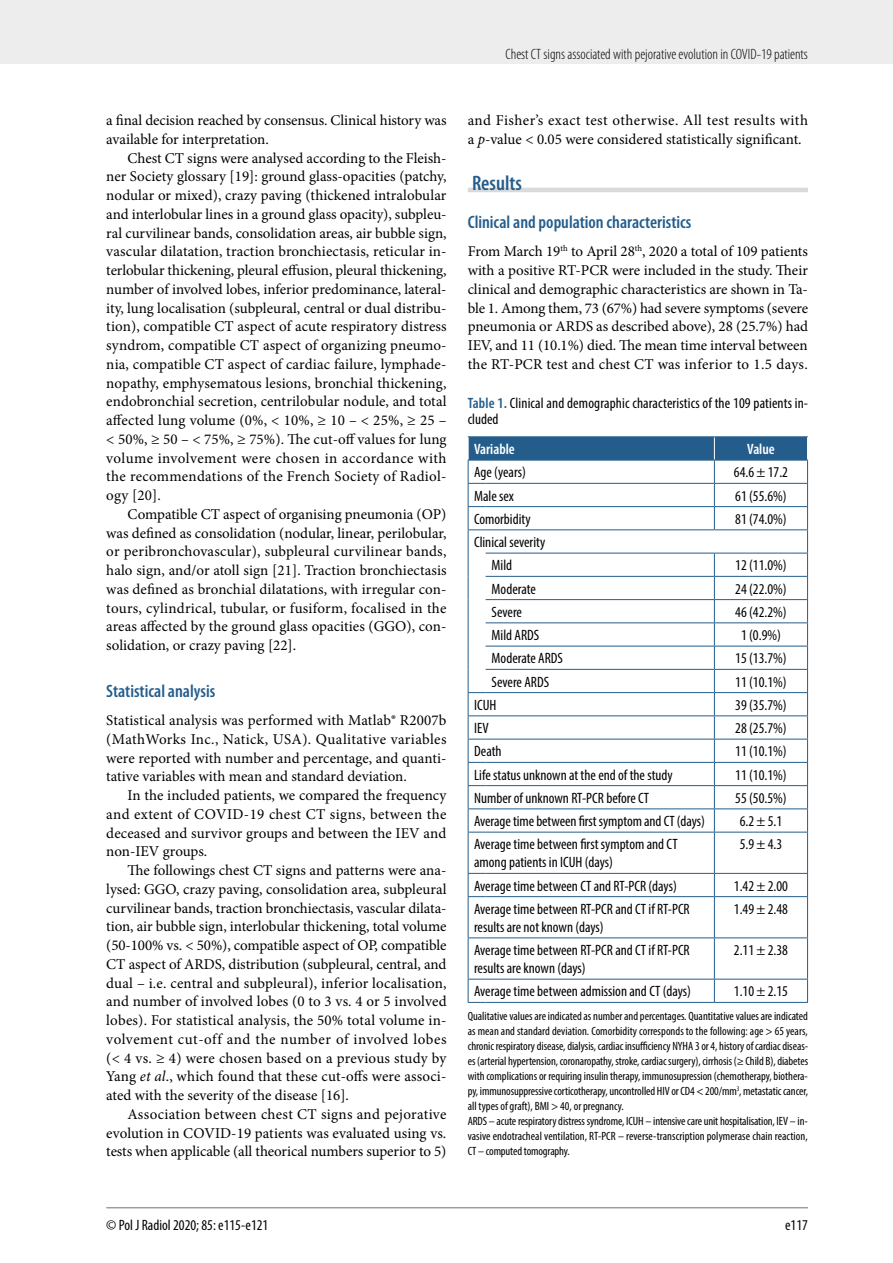
<style>
.page{position:relative;width:893px;height:1263px;background:#fff}
.page>*{position:absolute;margin:0;border:0;box-sizing:border-box;transform-origin:0 0}
.t1{font:600 condensed 21px "Myriad Pro";color:#245d8c}
.t2{font:600 condensed 18px "Myriad Pro";color:#245d8c}
.t3{font:15px/18.8px "Minion Pro";color:#000;text-align:justify}
.t4{font:condensed 15px/18px "Myriad Pro";color:#000}
.t5{font:300 condensed 15px "Myriad Pro";color:#000}
.t6{font:600 condensed 15px "Myriad Pro";color:#fff}
.t7{font:condensed 12px/15px "Myriad Pro";letter-spacing:-.005em;color:#000}
.s1{font-style:italic}
.s2{font-weight:600;color:#245d8c}
</style>
<div class="page">
<div style="left:0;top:0;width:893px;height:64px;background:#ededed"></div>
<hr style="left:106px;top:1207px;width:702px;height:1px;background:#9d9d9c">
<hr style="left:468px;top:188px;width:340px;height:4px;background:#dadada">
<hr style="left:714px;top:873px;width:94px;height:1px;background:#245d8c">
<hr style="left:714px;top:896px;width:94px;height:1px;background:#245d8c">
<hr style="left:714px;top:937px;width:94px;height:1px;background:#245d8c">
<hr style="left:807px;top:832px;width:1px;height:41px;background:#245d8c">
<svg style="left:807px;top:874px;width:1px;height:22px"></svg>
<hr style="left:807px;top:897px;width:1px;height:40px;background:#245d8c">
<hr style="left:807px;top:938px;width:1px;height:41px;background:#245d8c">
<hr style="left:714px;top:979px;width:94px;height:1px;background:#245d8c">
<svg style="left:807px;top:979px;width:1px;height:23px"></svg>
<hr style="left:714px;top:1002px;width:94px;height:1px;background:#245d8c">
<svg style="left:468px;top:436px;width:340px;height:397px"></svg>
<hr style="left:468px;top:832px;width:1px;height:41px;background:#245d8c">
<hr style="left:486px;top:832px;width:228px;height:1px;background:#245d8c">
<hr style="left:714px;top:832px;width:1px;height:41px;background:#245d8c">
<hr style="left:486px;top:873px;width:228px;height:1px;background:#245d8c">
<svg style="left:714px;top:874px;width:1px;height:22px"></svg>
<svg style="left:468px;top:873px;width:18px;height:24px"></svg>
<hr style="left:468px;top:897px;width:1px;height:40px;background:#245d8c">
<hr style="left:486px;top:896px;width:228px;height:1px;background:#245d8c">
<hr style="left:714px;top:897px;width:1px;height:40px;background:#245d8c">
<svg style="left:468px;top:937px;width:18px;height:1px"></svg>
<hr style="left:468px;top:938px;width:1px;height:41px;background:#245d8c">
<hr style="left:486px;top:937px;width:228px;height:1px;background:#245d8c">
<hr style="left:714px;top:938px;width:1px;height:41px;background:#245d8c">
<hr style="left:486px;top:979px;width:228px;height:1px;background:#245d8c">
<svg style="left:714px;top:979px;width:1px;height:23px"></svg>
<svg style="left:468px;top:979px;width:18px;height:24px"></svg>
<hr style="left:486px;top:1002px;width:228px;height:1px;background:#245d8c">
<p class="t3" style="left:106px;top:111px;width:342px">a final decision reached by consensus. Clinical history was available for interpretation.</p>
<p class="t3" style="left:106px;top:148px;width:342px;text-indent:21px">Chest CT signs were analysed according to the Fleish&shy;ner Society glossary [19]: ground glass-opacities (patchy, nodular or mixed), crazy paving (thickened intralobular and interlobular lines in a ground glass opacity), subpleu&shy;ral curvilinear bands, consolidation areas, air bubble sign, vascular dilatation, traction bronchiectasis, reticular in&shy;terlobular thickening, pleural effusion, pleural thickening, number of involved lobes, inferior predominance, lateral&shy;ity, lung localisation (subpleural, central or dual distribu&shy;tion), compatible CT aspect of acute respiratory distress syndrom, compatible CT aspect of organizing pneumo&shy;nia, compatible CT aspect of cardiac failure, lymphade&shy;nopathy, emphysematous lesions, bronchial thickening, endobronchial secretion, centrilobular nodule, and total affected lung volume (0%, &lt; 10%, ≥ 10 – &lt; 25%, ≥ 25 – &lt; 50%, ≥ 50 – &lt; 75%, ≥ 75%). The cut-off values for lung volume involvement were chosen in accordance with the recommendations of the French Society of Radiol&shy;ogy [20].</p>
<p class="t3" style="left:106px;top:505px;width:342px;text-indent:21px">Compatible CT aspect of organising pneumonia (OP) was defined as consolidation (nodular, linear, perilobular, or peribronchovascular), subpleural curvilinear bands, halo sign, and/or atoll sign [21]. Traction bronchiectasis was defined as bronchial dilatations, with irregular con&shy;tours, cylindrical, tubular, or fusiform, focalised in the areas affected by the ground glass opacities (GGO), con&shy;solidation, or crazy paving [22].</p>
<p class="t2" style="left:106px;top:679px;width:110px">Statistical analysis</p>
<p class="t3" style="left:106px;top:711px;width:342px">Statistical analysis was performed with Matlab® R2007b (MathWorks Inc., Natick, USA). Qualitative variables were reported with number and percentage, and quanti&shy;tative variables with mean and standard deviation.</p>
<p class="t3" style="left:106px;top:786px;width:342px;text-indent:21px">In the included patients, we compared the frequency and extent of COVID-19 chest CT signs, between the deceased and survivor groups and between the IEV and non-IEV groups.</p>
<p class="t3" style="left:106px;top:861px;width:342px;text-indent:21px">The followings chest CT signs and patterns were ana&shy;lysed: GGO, crazy paving, consolidation area, subpleural curvilinear bands, traction bronchiectasis, vascular dilata&shy;tion, air bubble sign, interlobular thickening, total volume (50-100% vs. &lt; 50%), compatible aspect of OP, compatible CT aspect of ARDS, distribution (subpleural, central, and dual – i.e. central and subpleural), inferior localisation, and number of involved lobes (0 to 3 vs. 4 or 5 involved lobes). For statistical analysis, the 50% total volume in&shy;volvement cut-off and the number of involved lobes (&lt; 4 vs. ≥ 4) were chosen based on a previous study by Yang <span class="s1">et al</span>., which found that these cut-offs were associ&shy;ated with the severity of the disease [16].</p>
<p class="t3" style="left:106px;top:1105px;width:342px;text-indent:21px">Association between chest CT signs and pejorative evolution in COVID-19 patients was evaluated using vs. tests when applicable (all theorical numbers superior to 5)</p>
<p class="t5" style="left:505px;top:45px;width:304px">Chest CT signs associated with pejorative evolution in COVID-19 patients</p>
<p class="t3" style="left:468px;top:111px;width:342px">and Fisher’s exact test otherwise. All test results with a <span class="s1">p</span>-value &lt; 0.05 were considered statistically significant.</p>
<h1 class="t1" style="left:472px;top:170px;width:51px">Results</h1>
<p class="t2" style="left:468px;top:211px;width:225px">Clinical and population characteristics</p>
<p class="t3" style="left:468px;top:242px;width:342px">From March 19<sup>th</sup> to April 28<sup>th</sup>, 2020 a total of 109 patients with a positive RT-PCR were included in the study. Their clinical and demographic characteristics are shown in Ta&shy;ble 1. Among them, 73 (67%) had severe symptoms (severe pneumonia or ARDS as described above), 28 (25.7%) had IEV, and 11 (10.1%) died. The mean time interval between the RT-PCR test and chest CT was inferior to 1.5 days.</p>
<p class="t4" style="left:468px;top:394px;width:342px;line-height:16.5px"><span class="s2">Table 1.</span> Clinical and demographic characteristics of the 109 patients in&shy;cluded</p>
<p class="t6" style="left:474px;top:440px;width:42px">Variable</p>
<p class="t6" style="left:747px;top:440px;width:29px">Value</p>
<p class="t4" style="left:474px;top:463px;width:53px">Age (years)</p>
<p class="t4" style="left:734px;top:463px;width:56px">64.6 ± 17.2</p>
<p class="t4" style="left:474px;top:486px;width:41px">Male sex</p>
<p class="t4" style="left:735px;top:486px;width:53px">61 (55.6%)</p>
<p class="t4" style="left:474px;top:510px;width:58px">Comorbidity</p>
<p class="t4" style="left:735px;top:510px;width:53px">81 (74.0%)</p>
<p class="t4" style="left:492px;top:530px;width:55px;line-height:23.2px;text-indent:-17px">Clinical severity<br>Mild</p>
<p class="t4" style="left:735px;top:556px;width:53px">12 (11.0%)</p>
<p class="t4" style="left:492px;top:579px;width:46px">Moderate</p>
<p class="t4" style="left:735px;top:579px;width:53px">24 (22.0%)</p>
<p class="t4" style="left:492px;top:603px;width:32px">Severe</p>
<p class="t4" style="left:735px;top:603px;width:53px">46 (42.2%)</p>
<p class="t4" style="left:492px;top:626px;width:49px">Mild ARDS</p>
<p class="t4" style="left:741px;top:626px;width:41px">1 (0.9%)</p>
<p class="t4" style="left:492px;top:649px;width:73px">Moderate ARDS</p>
<p class="t4" style="left:735px;top:649px;width:53px">15 (13.7%)</p>
<p class="t4" style="left:492px;top:672px;width:59px">Severe ARDS</p>
<p class="t4" style="left:735px;top:672px;width:53px">11 (10.1%)</p>
<p class="t4" style="left:474px;top:696px;width:24px">ICUH</p>
<p class="t4" style="left:735px;top:696px;width:53px">39 (35.7%)</p>
<p class="t4" style="left:474px;top:719px;width:16px">IEV</p>
<p class="t4" style="left:735px;top:719px;width:53px">28 (25.7%)</p>
<p class="t4" style="left:474px;top:742px;width:29px">Death</p>
<p class="t4" style="left:735px;top:742px;width:53px">11 (10.1%)</p>
<p class="t4" style="left:474px;top:765px;width:200px">Life status unknown at the end of the study</p>
<p class="t4" style="left:735px;top:765px;width:53px">11 (10.1%)</p>
<p class="t4" style="left:474px;top:789px;width:177px">Number of unknown RT-PCR before CT</p>
<p class="t4" style="left:735px;top:789px;width:53px">55 (50.5%)</p>
<p class="t4" style="left:474px;top:812px;width:232px">Average time between first symptom and CT (days)</p>
<p class="t4" style="left:740px;top:812px;width:44px">6.2 ± 5.1</p>
<p class="t4" style="left:474px;top:835px;width:205px">Average time between first symptom and CT among patients in ICUH (days)</p>
<p class="t4" style="left:740px;top:835px;width:44px">5.9 ± 4.3</p>
<p class="t4" style="left:474px;top:876px;width:204px">Average time between CT and RT-PCR (days)</p>
<p class="t4" style="left:734px;top:876px;width:56px">1.42 ± 2.00</p>
<p class="t4" style="left:474px;top:900px;width:217px">Average time between RT-PCR and CT if RT-PCR results are not known (days)</p>
<p class="t4" style="left:734px;top:900px;width:56px">1.49 ± 2.48</p>
<p class="t4" style="left:474px;top:941px;width:217px">Average time between RT-PCR and CT if RT-PCR results are known (days)</p>
<p class="t4" style="left:734px;top:941px;width:56px">2.11 ± 2.38</p>
<p class="t4" style="left:474px;top:982px;width:218px">Average time between admission and CT (days)</p>
<p class="t4" style="left:734px;top:982px;width:56px">1.10 ± 2.15</p>
<p class="t7" style="left:468px;top:1009px;width:342px">Qualitative values are indicated as number and percentages. Quantitative values are indicated as mean and standard deviation. Comorbidity corresponds to the following: age &gt; 65 years, chronic respiratory disease, dialysis, cardiac insufficiency NYHA 3 or 4, history of cardiac diseas&shy;es (arterial hypertension, coronaropathy, stroke, cardiac surgery), cirrhosis (≥ Child B), diabetes with complications or requiring insulin therapy, immunosupression (chemotherapy, biothera&shy;py, immunosuppressive corticotherapy, uncontrolled HIV or CD4 &lt; 200/mm<sup>3</sup>, metastatic cancer, all types of graft), BMI &gt; 40, or pregnancy.<br>ARDS – acute respiratory distress syndrome, ICUH – intensive care unit hospitalisation, IEV – in&shy;vasive endotracheal ventilation, RT-PCR – reverse-transcription polymerase chain reaction, CT – computed tomography.</p>
<p class="t4" style="left:106px;top:1216px;width:164px">© Pol J Radiol 2020; 85: e115-e121</p>
<p class="t4" style="left:785px;top:1216px;width:24px">e117</p>
</div>
